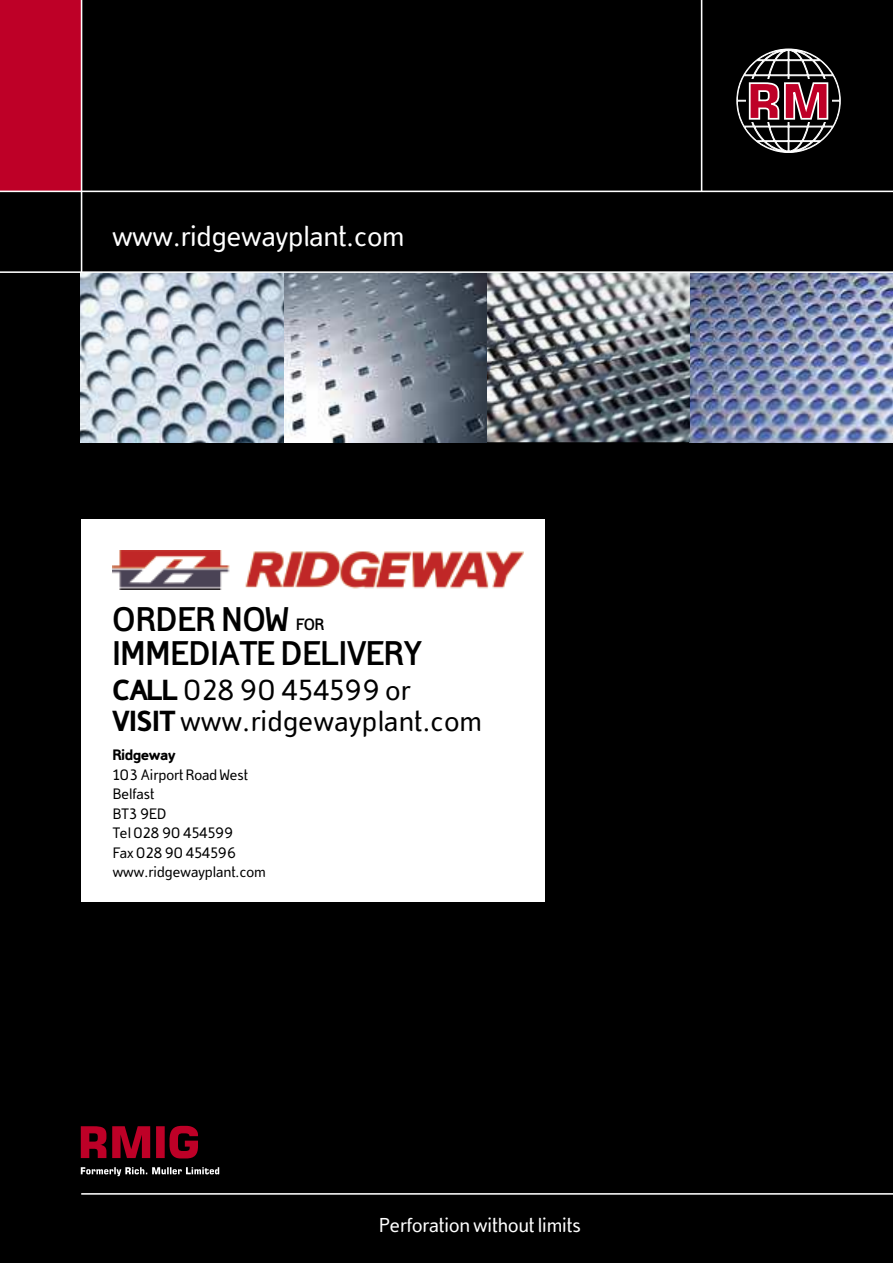
<style>
.page{position:relative;width:893px;height:1263px;background:#000}
.page>*{position:absolute;margin:0;border:0;box-sizing:border-box;transform-origin:0 0}
.t1{font:700 35.7px/34.7px "Domestos 98";letter-spacing:.01em;color:#000}
.t2{font:30.3px/31.5px "Domestos 98";letter-spacing:.01em;color:#000}
.t3{font:30px "Domestos 98";color:#fff}
.t4{font:21px "Domestos 98";color:#fff}
.t5{font:700 17.1px "Domestos 98";color:#000}
.t6{font:15.75px/19.5px "Domestos 98";color:#000}
.t7{font:900 15.75px "Domestos 98";color:#000}
.s1{font-weight:900}
</style>
<div class="page">
<div style="left:0;top:0;width:81px;height:191px;background:#be0027"></div>
<hr style="left:701px;top:0;width:1px;height:191px;background:#fff">
<svg style="left:737px;top:49px;width:103px;height:103px"></svg>
<hr style="left:81px;top:0;width:1px;height:272px;background:#fff">
<hr style="left:0;top:191px;width:893px;height:1px;background:#fff">
<hr style="left:81px;top:1193px;width:812px;height:2px;background:#fff">
<img style="left:81px;top:273px;width:812px;height:169px">
<hr style="left:0;top:271px;width:893px;height:2px;background:#fff">
<svg style="left:81px;top:1126px;width:117px;height:32px"></svg>
<svg style="left:81px;top:1167px;width:138px;height:9px"></svg>
<div style="left:81px;top:519px;width:463px;height:382px;background:#fff"></div>
<img style="left:113px;top:551px;width:410px;height:38px">
<h3 class="t3" style="left:112px;top:226px;width:293px">www.ridgewayplant.com</h3>
<h1 class="t1" style="left:113px;top:601px;width:310px">ORDER NOW<br>IMMEDIATE DELIVERY</h1>
<p class="t5" style="left:296px;top:614px;width:30px">FOR</p>
<h2 class="t2" style="left:113px;top:676px;width:370px"><span class="s1">CALL</span> 028 90 454599 or<br><span class="s1">VISIT</span> www.ridgewayplant.com</h2>
<p class="t7" style="left:113px;top:749px;width:64px">Ridgeway</p>
<p class="t6" style="left:113px;top:766px;width:155px">103 Airport Road West<br>Belfast<br>BT3 9ED<br>Tel 028 90 454599<br>Fax 028 90 454596 www.ridgewayplant.com</p>
<h3 class="t4" style="left:379px;top:1217px;width:203px">Perforation without limits</h3>
</div>
